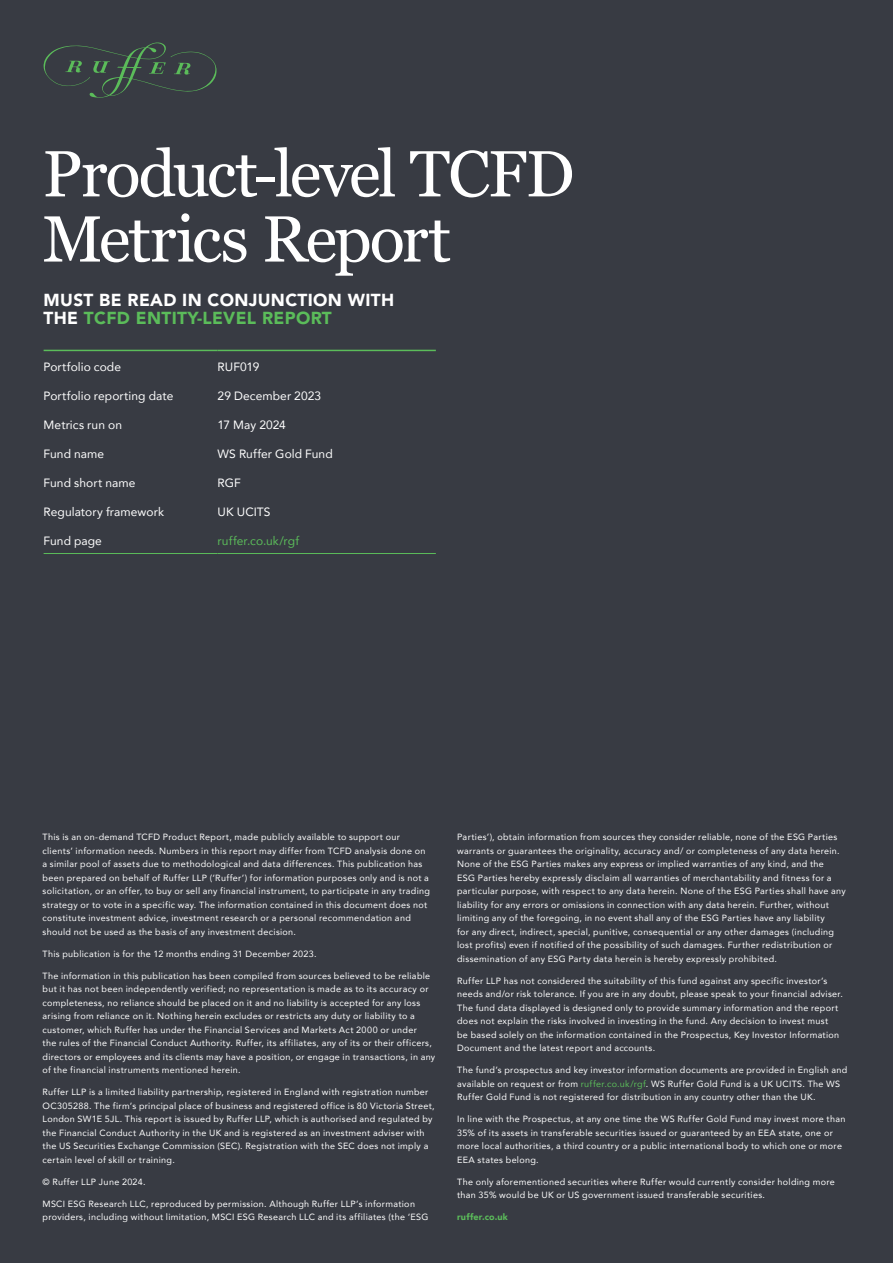
<style>
.page{position:relative;width:893px;height:1263px;background:#383b43}
.page>*{position:absolute;margin:0;border:0;box-sizing:border-box;transform-origin:0 0}
.t1{font:65.1px/65.1px "Georgia";letter-spacing:-.03em;color:#fff}
.t2{font:900 17.25px/18px "Avenir LT Pro";letter-spacing:.02em;color:#fff}
.t3{font:12px "Avenir";letter-spacing:.005em;color:#fff}
.t4{font:12px "Avenir";letter-spacing:.01em;color:#5bbc5a}
.t5{font:9px/13.5px "Avenir";letter-spacing:.035em;color:#fff}
.t6{font:900 9px "Avenir";letter-spacing:.02em;color:#5bbc5a}
.s1{color:#5bbc5a}
</style>
<div class="page">
<svg style="left:43px;top:42px;width:174px;height:56px"></svg>
<hr style="left:44px;top:350px;width:174px;height:1px;background:#5bbc5a">
<hr style="left:218px;top:350px;width:218px;height:1px;background:#5bbc5a">
<hr style="left:44px;top:553px;width:174px;height:1px;background:#5bbc5a">
<hr style="left:218px;top:553px;width:218px;height:1px;background:#5bbc5a">
<hr style="left:892px;top:1010px;width:1px;height:253px;background:#5bbc5a">
<hr style="left:892px;top:136px;width:1px;height:874px;background:#f9f9f8">
<h1 class="t1" style="left:43px;top:143px;width:533px">Product-level TCFD<br>Metrics Report</h1>
<h2 class="t2" style="left:44px;top:291px;width:352px">MUST BE READ IN CONJUNCTION WITH<br>THE <span class="s1">TCFD ENTITY-LEVEL REPORT</span></h2>
<h3 class="t3" style="left:44px;top:357px;width:79px">Portfolio code</h3>
<h3 class="t3" style="left:218px;top:357px;width:43px">RUF019</h3>
<h3 class="t3" style="left:44px;top:386px;width:131px">Portfolio reporting date</h3>
<h3 class="t3" style="left:218px;top:386px;width:105px">29 December 2023</h3>
<h3 class="t3" style="left:44px;top:415px;width:80px">Metrics run on</h3>
<h3 class="t3" style="left:218px;top:415px;width:70px">17 May 2024</h3>
<h3 class="t3" style="left:44px;top:444px;width:62px">Fund name</h3>
<h3 class="t3" style="left:218px;top:444px;width:117px">WS Ruffer Gold Fund</h3>
<h3 class="t3" style="left:44px;top:473px;width:93px">Fund short name</h3>
<h3 class="t3" style="left:218px;top:473px;width:25px">RGF</h3>
<h3 class="t3" style="left:44px;top:502px;width:122px">Regulatory framework</h3>
<h3 class="t3" style="left:218px;top:502px;width:54px">UK UCITS</h3>
<h3 class="t3" style="left:44px;top:531px;width:60px">Fund page</h3>
<h3 class="t4" style="left:218px;top:531px;width:83px">ruffer.co.uk/rgf</h3>
<p class="t5" style="left:43px;top:830px;width:389px">This is an on-demand TCFD Product Report, made publicly available to support our clients’ information needs. Numbers in this report may differ from TCFD analysis done on a similar pool of assets due to methodological and data differences. This publication has been prepared on behalf of Ruffer LLP (‘Ruffer’) for information purposes only and is not a solicitation, or an offer, to buy or sell any financial instrument, to participate in any trading strategy or to vote in a specific way. The information contained in this document does not constitute investment advice, investment research or a personal recommendation and should not be used as the basis of any investment decision.</p>
<p class="t5" style="left:43px;top:947px;width:276px">This publication is for the 12 months ending 31 December 2023.</p>
<p class="t5" style="left:43px;top:969px;width:394px">The information in this publication has been compiled from sources believed to be reliable but it has not been independently verified; no representation is made as to its accuracy or completeness, no reliance should be placed on it and no liability is accepted for any loss arising from reliance on it. Nothing herein excludes or restricts any duty or liability to a customer, which Ruffer has under the Financial Services and Markets Act 2000 or under<br>the rules of the Financial Conduct Authority. Ruffer, its affiliates, any of its or their officers, directors or employees and its clients may have a position, or engage in transactions, in any of the financial instruments mentioned herein.</p>
<p class="t5" style="left:43px;top:1085px;width:394px">Ruffer LLP is a limited liability partnership, registered in England with registration number OC305288. The firm’s principal place of business and registered office is 80 Victoria Street, London SW1E 5JL. This report is issued by Ruffer LLP, which is authorised and regulated by the Financial Conduct Authority in the UK and is registered as an investment adviser with the US Securities Exchange Commission (SEC). Registration with the SEC does not imply a certain level of skill or training.</p>
<p class="t5" style="left:43px;top:1175px;width:104px">© Ruffer LLP June 2024.</p>
<p class="t5" style="left:43px;top:1197px;width:387px">MSCI ESG Research LLC, reproduced by permission. Although Ruffer LLP’s information providers, including without limitation, MSCI ESG Research LLC and its affiliates (the ‘ESG</p>
<p class="t5" style="left:457px;top:830px;width:390px">Parties’), obtain information from sources they consider reliable, none of the ESG Parties warrants or guarantees the originality, accuracy and/ or completeness of any data herein.<br>None of the ESG Parties makes any express or implied warranties of any kind, and the<br>ESG Parties hereby expressly disclaim all warranties of merchantability and fitness for a particular purpose, with respect to any data herein. None of the ESG Parties shall have any liability for any errors or omissions in connection with any data herein. Further, without limiting any of the foregoing, in no event shall any of the ESG Parties have any liability<br>for any direct, indirect, special, punitive, consequential or any other damages (including lost profits) even if notified of the possibility of such damages. Further redistribution or dissemination of any ESG Party data herein is hereby expressly prohibited.</p>
<p class="t5" style="left:457px;top:974px;width:387px">Ruffer LLP has not considered the suitability of this fund against any specific investor’s needs and/or risk tolerance. If you are in any doubt, please speak to your financial adviser.<br>The fund data displayed is designed only to provide summary information and the report does not explain the risks involved in investing in the fund. Any decision to invest must<br>be based solely on the information contained in the Prospectus, Key Investor Information Document and the latest report and accounts.</p>
<p class="t5" style="left:457px;top:1063px;width:392px">The fund’s prospectus and key investor information documents are provided in English and available on request or from <span class="s1">ruffer.co.uk/rgf</span>. WS Ruffer Gold Fund is a UK UCITS. The WS<br>Ruffer Gold Fund is not registered for distribution in any country other than the UK.</p>
<p class="t5" style="left:457px;top:1112px;width:390px">In line with the Prospectus, at any one time the WS Ruffer Gold Fund may invest more than 35% of its assets in transferable securities issued or guaranteed by an EEA state, one or more local authorities, a third country or a public international body to which one or more EEA states belong.</p>
<p class="t5" style="left:457px;top:1175px;width:379px">The only aforementioned securities where Ruffer would currently consider holding more than 35% would be UK or US government issued transferable securities.</p>
<p class="t6" style="left:457px;top:1209px;width:52px">ruffer.co.uk</p>
</div>
